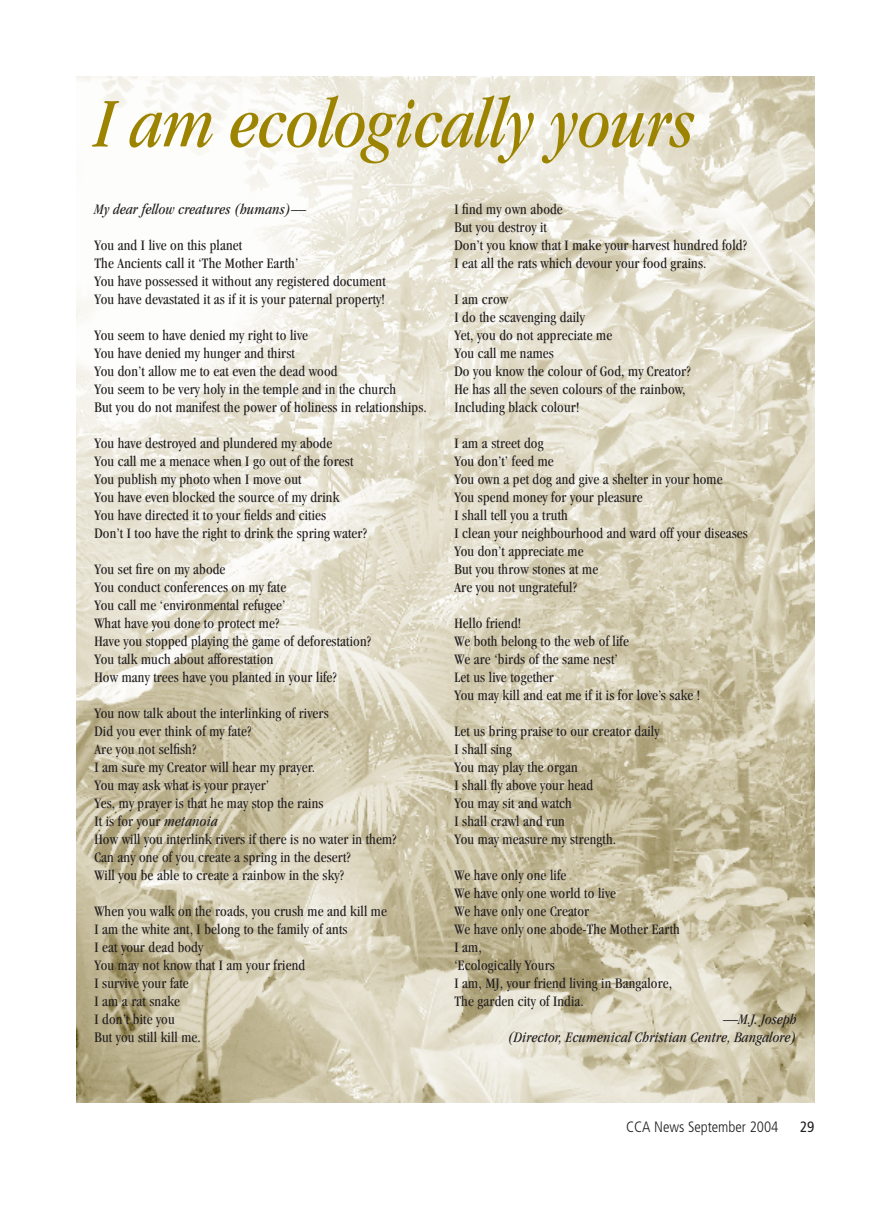
<style>
.page{position:relative;width:891px;height:1212px;background:#fff}
.page>*{position:absolute;margin:0;border:0;box-sizing:border-box;transform-origin:0 0}
.t1{font:italic condensed 72px "Garamond";color:#9c8300}
.t2{font:condensed 15px/18px "Garamond";letter-spacing:.01em;color:#231f20}
.t3{font:italic condensed 15px/18px "Garamond";letter-spacing:.01em;color:#231f20;text-align:right}
.t4{font:300 condensed 15px "Frutiger";color:#231f20}
.t5{font:condensed 15px "Frutiger";color:#231f20}
.s1{font-style:italic}
</style>
<div class="page">
<img style="left:76px;top:76px;width:738px;height:1026px">
<h1 class="t1" style="left:94px;top:84px;width:601px">I am ecologically yours</h1>
<p class="t3" style="left:94px;top:200px;width:213px">My dear fellow creatures (humans)—</p>
<p class="t2" style="left:94px;top:236px;width:293px">You and I live on this planet<br>The Ancients call it ‘The Mother Earth’<br>You have possessed it without any registered document You have devastated it as if it is your paternal property!</p>
<p class="t2" style="left:94px;top:326px;width:334px">You seem to have denied my right to live<br>You have denied my hunger and thirst<br>You don’t allow me to eat even the dead wood<br>You seem to be very holy in the temple and in the church<br>But you do not manifest the power of holiness in relationships.</p>
<p class="t2" style="left:94px;top:434px;width:274px">You have destroyed and plundered my abode<br>You call me a menace when I go out of the forest You publish my photo when I move out<br>You have even blocked the source of my drink<br>You have directed it to your fields and cities<br>Don’t I too have the right to drink the spring water?</p>
<p class="t2" style="left:94px;top:560px;width:278px">You set fire on my abode<br>You conduct conferences on my fate<br>You call me ‘environmental refugee’<br>What have you done to protect me?<br>Have you stopped playing the game of deforestation?<br>You talk much about afforestation<br>How many trees have you planted in your life?</p>
<p class="t2" style="left:94px;top:704px;width:303px">You now talk about the interlinking of rivers<br>Did you ever think of my fate?<br>Are you not selfish?<br>I am sure my Creator will hear my prayer.<br>You may ask what is your prayer’<br>Yes, my prayer is that he may stop the rains<br>It is for your <span class="s1">metanoia<br></span>How will you interlink rivers if there is no water in them?<br>Can any one of you create a spring in the desert?<br>Will you be able to create a rainbow in the sky?</p>
<p class="t2" style="left:94px;top:902px;width:294px">When you walk on the roads, you crush me and kill me<br>I am the white ant, I belong to the family of ants<br>I eat your dead body<br>You may not know that I am your friend<br>I survive your fate<br>I am a rat snake<br>I don’t bite you<br>But you still kill me.</p>
<p class="t2" style="left:454px;top:200px;width:294px">I find my own abode<br>But you destroy it<br>Don’t you know that I make your harvest hundred fold?<br>I eat all the rats which devour your food grains.</p>
<p class="t2" style="left:454px;top:290px;width:238px">I am crow<br>I do the scavenging daily<br>Yet, you do not appreciate me<br>You call me names<br>Do you know the colour of God, my Creator?<br>He has all the seven colours of the rainbow,<br>Including black colour!</p>
<p class="t2" style="left:454px;top:434px;width:295px">I am a street dog<br>You don’t’ feed me<br>You own a pet dog and give a shelter in your home<br>You spend money for your pleasure<br>I shall tell you a truth<br>I clean your neighbourhood and ward off your diseases<br>You don’t appreciate me<br>But you throw stones at me<br>Are you not ungrateful?</p>
<p class="t2" style="left:454px;top:614px;width:247px">Hello friend!<br>We both belong to the web of life<br>We are ‘birds of the same nest’<br>Let us live together<br>You may kill and eat me if it is for love’s sake !</p>
<p class="t2" style="left:454px;top:722px;width:206px">Let us bring praise to our creator daily<br>I shall sing<br>You may play the organ<br>I shall fly above your head<br>You may sit and watch<br>I shall crawl and run<br>You may measure my strength.</p>
<p class="t2" style="left:454px;top:866px;width:227px">We have only one life<br>We have only one world to live<br>We have only one Creator<br>We have only one abode-The Mother Earth<br>I am,<br>‘Ecologically Yours<br>I am, MJ, your friend living in Bangalore,<br>The garden city of India.</p>
<p class="t3" style="left:508px;top:1010px;width:290px">—M.J. Joseph<br>(Director, Ecumenical Christian Centre, Bangalore)</p>
<p class="t4" style="left:626px;top:1118px;width:154px">CCA News September 2004</p>
<p class="t5" style="left:800px;top:1118px;width:16px">29</p>
</div>
